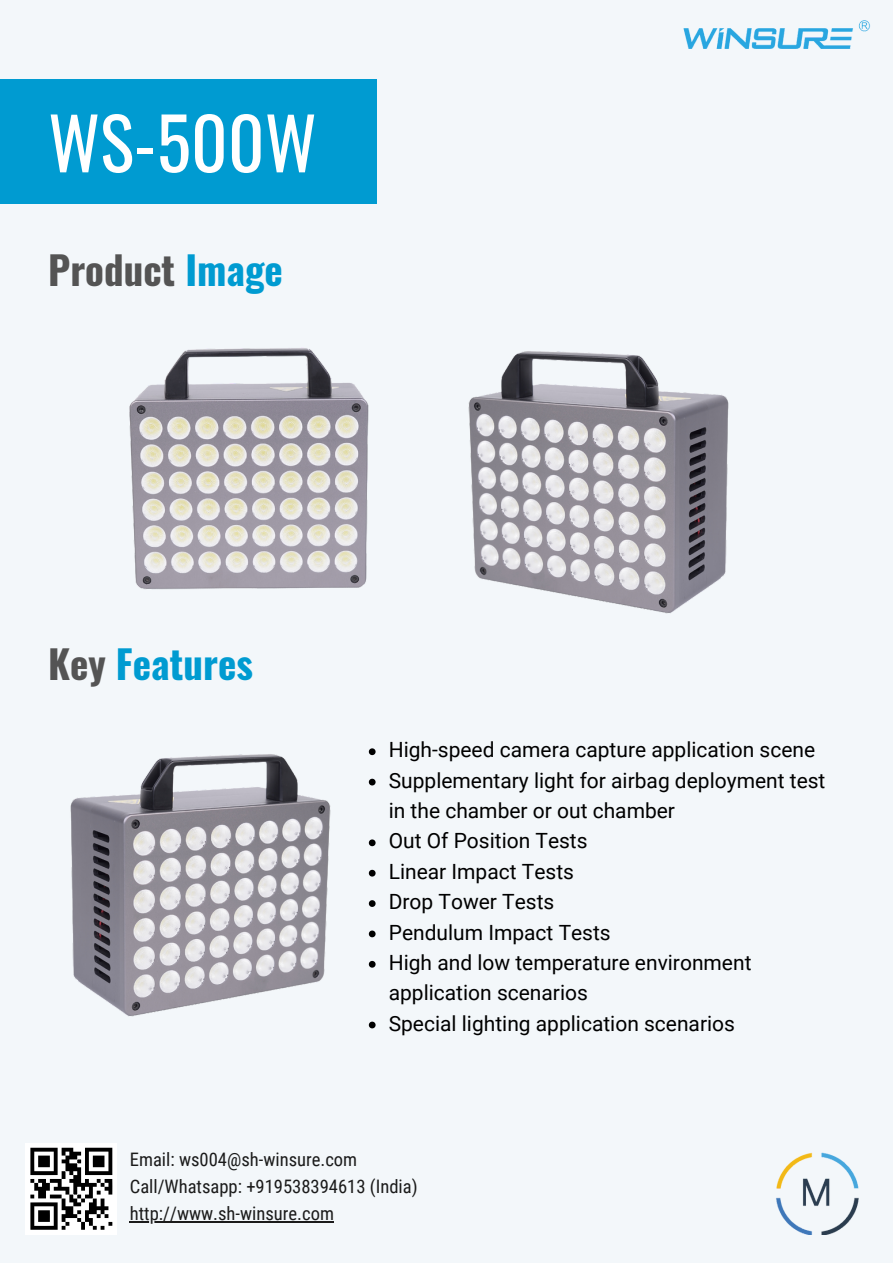
<style>
.page{position:relative;width:893px;height:1264px;background:#fff}
.page>*{position:absolute;margin:0;border:0;box-sizing:border-box;transform-origin:0 0}
.t1{font:71.4px "Oswald";color:#fff}
.t2{font:700 39px "Oswald";color:#545454}
.t3{font:700 39px "Oswald";color:#009bd1}
.t4{font:21px/30.3px "Roboto";color:#000}
.t5{font:18.6px/27px "Roboto Condensed";color:#1b1b1b}
.s1{color:#009bd1}
.s2{color:#545454}
</style>
<div class="page">
<div style="left:0;top:0;width:892px;height:1262px;background:#f3f7fa"></div>
<div style="left:0;top:79px;width:376px;height:125px;background:#009bd1"></div>
<div style="left:26px;top:1143px;width:91px;height:91px;background:#fff"></div>
<svg style="left:30px;top:1147px;width:82px;height:82px"></svg>
<img style="left:776px;top:1152px;width:83px;height:82px">
<img style="left:683px;top:20px;width:188px;height:29px">
<img style="left:129px;top:347px;width:240px;height:243px">
<img style="left:468px;top:351px;width:261px;height:263px">
<svg style="left:369px;top:748px;width:6px;height:7px"></svg>
<svg style="left:369px;top:778px;width:6px;height:7px"></svg>
<svg style="left:369px;top:839px;width:6px;height:7px"></svg>
<svg style="left:369px;top:869px;width:6px;height:7px"></svg>
<svg style="left:369px;top:900px;width:6px;height:6px"></svg>
<svg style="left:369px;top:930px;width:6px;height:7px"></svg>
<svg style="left:369px;top:960px;width:6px;height:7px"></svg>
<svg style="left:369px;top:1021px;width:6px;height:7px"></svg>
<hr style="left:130px;top:1221px;width:204px;height:1px;background:#1b1b1b">
<img style="left:70px;top:754px;width:261px;height:263px">
<h1 class="t1" style="left:48px;top:87px;width:270px">WS-500W</h1>
<h2 class="t2" style="left:48px;top:240px;width:236px">Product <span class="s1">Image</span></h2>
<h2 class="t3" style="left:48px;top:634px;width:206px"><span class="s2">Key</span> Features</h2>
<p class="t4" style="left:389px;top:735px;width:438px">High-speed camera capture application scene<br>Supplementary light for airbag deployment test in the chamber or out chamber<br>Out Of Position Tests<br>Linear Impact Tests<br>Drop Tower Tests<br>Pendulum Impact Tests<br>High and low temperature environment application scenarios<br>Special lighting application scenarios</p>
<p class="t5" style="left:130px;top:1146px;width:289px">Email: ws004@sh-winsure.com<br>Call/Whatsapp: +919538394613 (India) http://www.sh-winsure.com</p>
</div>
